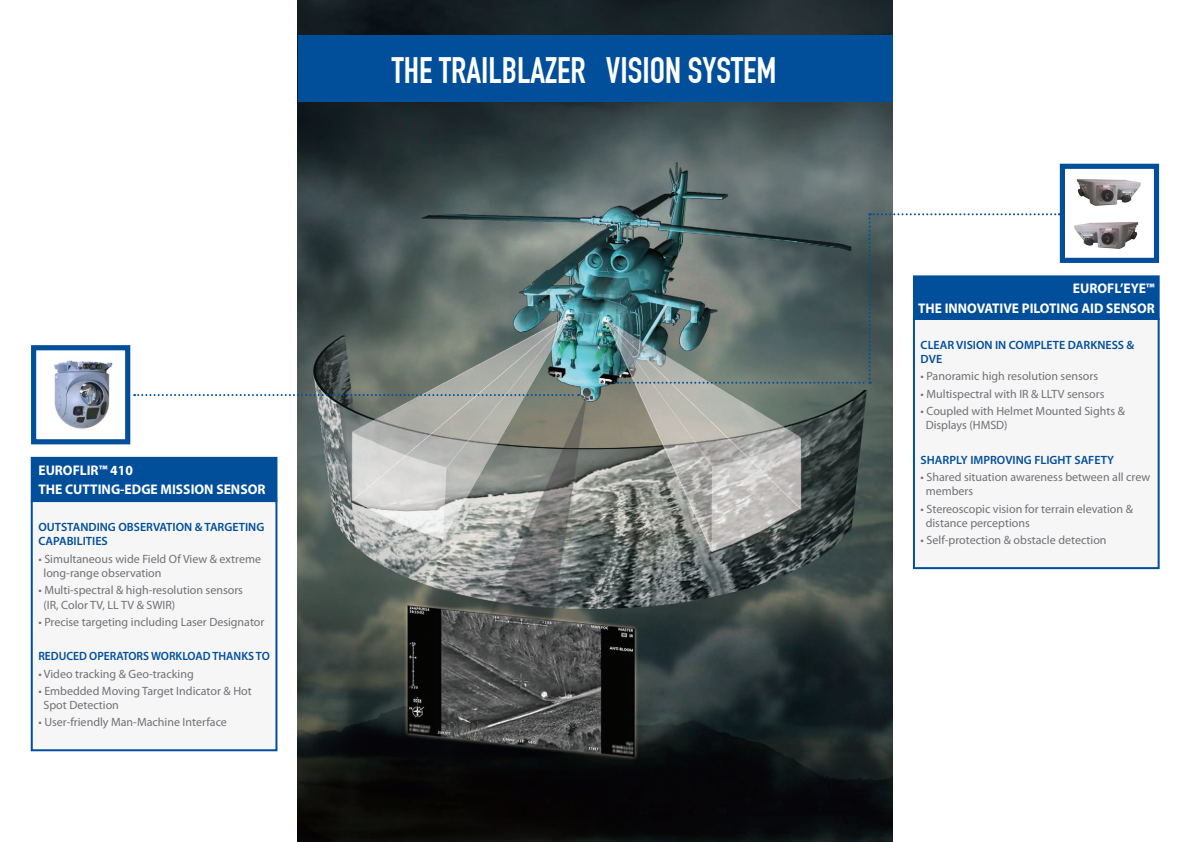
<style>
.page{position:relative;width:1191px;height:842px;background:#fff}
.page>*{position:absolute;margin:0;border:0;box-sizing:border-box;transform-origin:0 0}
.t1{font:36px "DIN Engschrift LT";color:#fff}
.t2{font:700 14px "Myriad Pro";color:#fff}
.t3{font:700 14px "Myriad Pro";color:#fff;scale:.96 1}
.t4{font:12px/14.4px "Myriad Pro";color:#717074}
.t5{font:600 12px/14.4px "Myriad Pro";color:#014e9b}
.t6{font:600 12px "Myriad Pro";color:#014e9b;scale:.96 1}
</style>
<div class="page">
<img style="left:298px;top:0;width:594px;height:842px">
<div style="left:298px;top:35px;width:594px;height:67px;background:#014e9b"></div>
<div style="left:31px;top:345px;width:99px;height:99px;background:#fff;border:5px solid #014e9b"></div>
<img style="left:54px;top:360px;width:59px;height:69px">
<div style="left:32px;top:501px;width:244px;height:249px;background:#f6f6f7"></div>
<div style="left:31px;top:500px;width:246px;height:251px;border:2px solid #014e9b"></div>
<div style="left:32px;top:458px;width:244px;height:42px;background:#014e9b"></div>
<div style="left:31px;top:457px;width:246px;height:44px;border:2px solid #014e9b"></div>
<div style="left:914px;top:319px;width:244px;height:249px;background:#f6f6f7"></div>
<div style="left:913px;top:318px;width:246px;height:251px;border:2px solid #014e9b"></div>
<div style="left:914px;top:276px;width:244px;height:43px;background:#014e9b"></div>
<div style="left:913px;top:275px;width:246px;height:45px;border:2px solid #014e9b"></div>
<div style="left:1059px;top:164px;width:100px;height:99px;background:#fff;border:5px solid #014e9b"></div>
<img style="left:1076px;top:179px;width:65px;height:27px">
<img style="left:1074px;top:222px;width:65px;height:27px">
<svg style="left:134px;top:394px;width:445px;height:2px"></svg>
<svg style="left:617px;top:213px;width:442px;height:171px"></svg>
<p class="t1" style="left:392px;top:49px;width:386px">THE TRAILBLAZER VISION SYSTEM</p>
<p class="t2" style="left:38px;top:461px;width:96px">EUROFLIR™ 410</p>
<p class="t2" style="left:38px;top:480px;width:228px">THE CUTTING-EDGE MISSION SENSOR</p>
<p class="t5" style="left:38px;top:519px;width:227px">OUTSTANDING OBSERVATION &amp; TARGETING<br>CAPABILITIES</p>
<p class="t4" style="left:44px;top:551px;width:219px;text-indent:-5px">• Simultaneous wide Field Of View &amp; extreme long-range observation</p>
<p class="t4" style="left:44px;top:583px;width:201px;text-indent:-5px">• Multi-spectral &amp; high-resolution sensors (IR, Color TV, LL TV &amp; SWIR)</p>
<p class="t4" style="left:38px;top:614px;width:227px">• Precise targeting including Laser Designator</p>
<p class="t6" style="left:38px;top:649px;width:242px">REDUCED OPERATORS WORKLOAD THANKS TO</p>
<p class="t4" style="left:38px;top:666px;width:157px">• Video tracking &amp; Geo-tracking</p>
<p class="t4" style="left:44px;top:683px;width:210px;text-indent:-5px">• Embedded Moving Target Indicator &amp; Hot<br>Spot Detection</p>
<p class="t4" style="left:38px;top:715px;width:190px">• User-friendly Man-Machine Interface</p>
<p class="t2" style="left:1073px;top:279px;width:83px">EUROFL’EYE™</p>
<p class="t3" style="left:918px;top:299px;width:248px">THE INNOVATIVE PILOTING AID SENSOR</p>
<p class="t5" style="left:920px;top:337px;width:215px">CLEAR VISION IN COMPLETE DARKNESS &amp;<br>DVE</p>
<p class="t4" style="left:920px;top:369px;width:179px">• Panoramic high resolution sensors</p>
<p class="t4" style="left:920px;top:386px;width:185px">• Multispectral with IR &amp; LLTV sensors</p>
<p class="t4" style="left:925px;top:403px;width:201px;text-indent:-5px">• Coupled with Helmet Mounted Sights &amp;<br>Displays (HMSD)</p>
<p class="t5" style="left:920px;top:452px;width:195px">SHARPLY IMPROVING FLIGHT SAFETY</p>
<p class="t4" style="left:925px;top:470px;width:226px;text-indent:-5px">• Shared situation awareness between all crew members</p>
<p class="t4" style="left:925px;top:501px;width:209px;text-indent:-5px">• Stereoscopic vision for terrain elevation &amp; distance perceptions</p>
<p class="t4" style="left:920px;top:533px;width:187px">• Self-protection &amp; obstacle detection</p>
</div>
